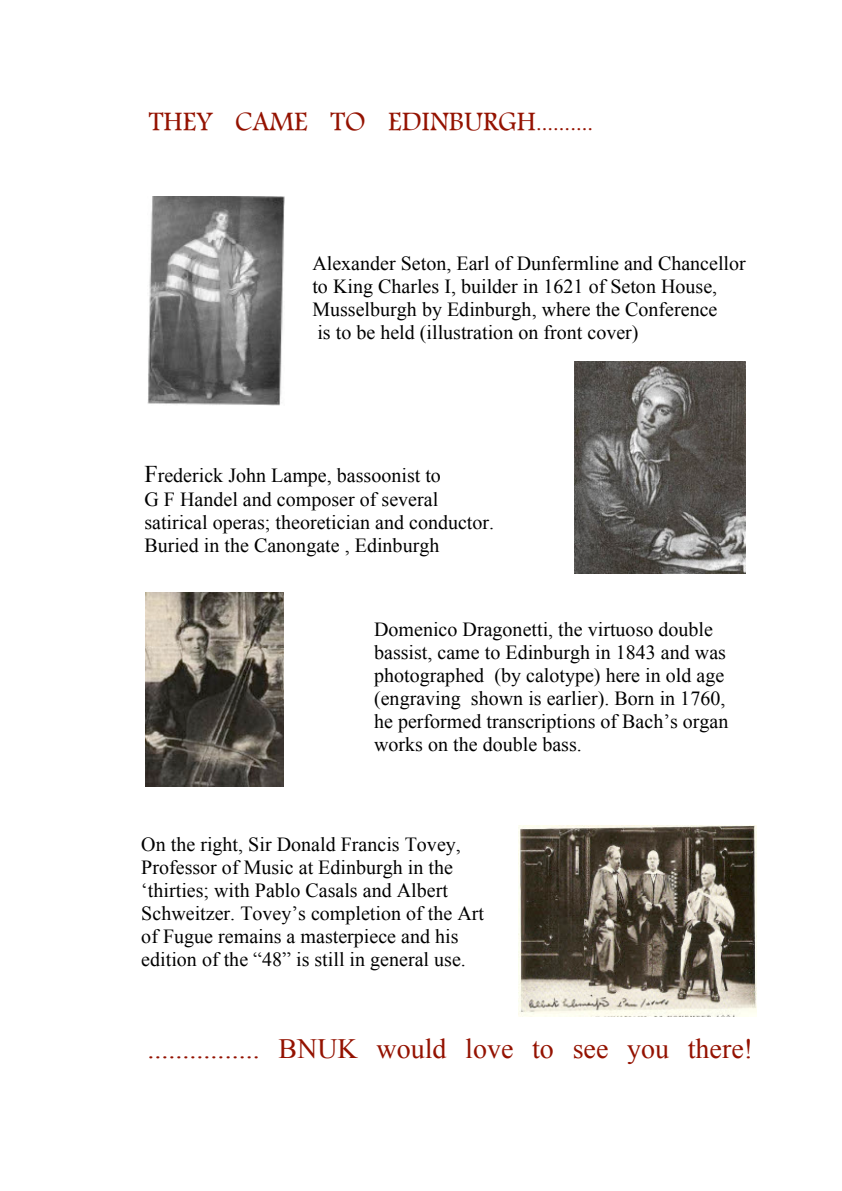
<style>
.page{position:relative;width:842px;height:1191px;background:#fff}
.page>*{position:absolute;margin:0;border:0;box-sizing:border-box;transform-origin:0 0}
.t1{font:28px "font 459212 6";color:#941200}
.t2{font:28px "font 1114569 6";color:#941200}
.t3{font:20px/23px "font 459212 6";color:#000}
.s1{font-size:24px}
</style>
<div class="page">
<img style="left:147px;top:197px;width:137px;height:209px">
<img style="left:518px;top:825px;width:239px;height:191px">
<img style="left:574px;top:362px;width:171px;height:211px">
<img style="left:145px;top:592px;width:138px;height:194px">
<h1 class="t2" style="left:149px;top:101px;width:446px">THEY CAME TO EDINBURGH..........</h1>
<p class="t3" style="left:312px;top:251px;width:435px">Alexander Seton, Earl of Dunfermline and Chancellor to King Charles I, builder in 1621 of Seton House, Musselburgh by Edinburgh, where the Conference<br>is to be held (illustration on front cover)</p>
<p class="t3" style="left:144px;top:463px;width:351px"><span class="s1">F</span>rederick John Lampe, bassoonist to<br>G F Handel and composer of several satirical operas; theoretician and conductor.<br>Buried in the Canongate , Edinburgh</p>
<p class="t3" style="left:374px;top:618px;width:356px">Domenico Dragonetti, the virtuoso double bassist, came to Edinburgh in 1843 and was photographed (by calotype) here in old age (engraving shown is earlier). Born in 1760, he performed transcriptions of Bach’s organ works on the double bass.</p>
<p class="t3" style="left:141px;top:833px;width:344px">On the right, Sir Donald Francis Tovey, Professor of Music at Edinburgh in the ‘thirties; with Pablo Casals and Albert Schweitzer. Tovey’s completion of the Art of Fugue remains a masterpiece and his edition of the “48” is still in general use.</p>
<h1 class="t1" style="left:147px;top:1033px;width:607px">................ BNUK would love to see you there!</h1>
</div>
